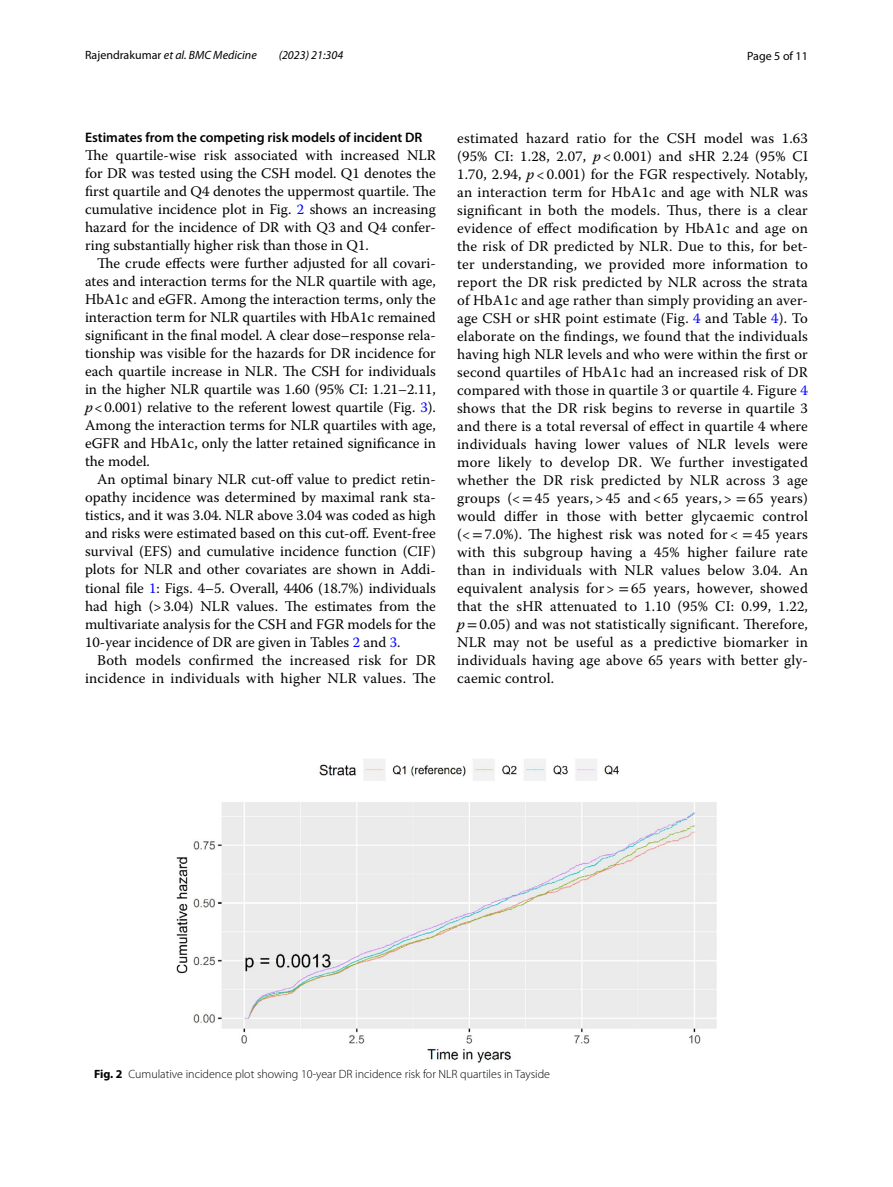
<style>
.page{position:relative;width:893px;height:1187px;background:#fff}
.page>*{position:absolute;margin:0;border:0;box-sizing:border-box;transform-origin:0 0}
.t1{font:14.7px/18px "Warnock Pro";letter-spacing:.005em;color:#000;text-align:justify}
.t2{font:600 13.8px "Myriad Pro";color:#000}
.t3{font:300 12px "Myriad Pro";color:#000}
.t4{font:italic 12px "Myriad Pro";color:#000}
.t5{font:12px "Myriad Pro";color:#000}
.s1{font-style:normal}
.s2{color:#00f}
.s3{font-style:italic}
.s4{font-family:"STIX"}
.s5{font-weight:700}
</style>
<div class="page">
<img style="left:176px;top:759px;width:541px;height:303px">
<p class="t4" style="left:85px;top:48px;width:173px"><span class="s1">Rajendrakumar</span> et al. BMC Medicine</p>
<p class="t4" style="left:279px;top:48px;width:66px">(2023) 21:304</p>
<p class="t5" style="left:747px;top:48px;width:62px">Page 5 of 11</p>
<p class="t2" style="left:85px;top:129px;width:339px">Estimates from the competing risk models of incident DR</p>
<p class="t1" style="left:85px;top:146px;width:352px">The quartile-wise risk associated with increased NLR for DR was tested using the CSH model. Q1 denotes the first quartile and Q4 denotes the uppermost quartile. The cumulative incidence plot in Fig. <span class="s2">2</span> shows an increasing hazard for the incidence of DR with Q3 and Q4 confer&shy;ring substantially higher risk than those in Q1.</p>
<p class="t1" style="left:85px;top:254px;width:352px;text-indent:12px">The crude effects were further adjusted for all covari&shy;ates and interaction terms for the NLR quartile with age, HbA1c and eGFR. Among the interaction terms, only the interaction term for NLR quartiles with HbA1c remained significant in the final model. A clear dose–response rela&shy;tionship was visible for the hazards for DR incidence for each quartile increase in NLR. The CSH for individuals in the higher NLR quartile was 1.60 (95% CI: 1.21–2.11, <span class="s3">p</span>&lt;0.001) relative to the referent lowest quartile (Fig. <span class="s2">3</span>).<br>Among the interaction terms for NLR quartiles with age, eGFR and HbA1c, only the latter retained significance in the model.</p>
<p class="t1" style="left:85px;top:470px;width:352px;text-indent:12px">An optimal binary NLR cut-off value to predict retin&shy;opathy incidence was determined by maximal rank sta&shy;tistics, and it was 3.04. NLR above 3.04 was coded as high and risks were estimated based on this cut-off. Event-free survival (EFS) and cumulative incidence function (CIF) plots for NLR and other covariates are shown in Addi&shy;tional file <span class="s2">1</span>: Figs. 4–5. Overall, 4406 (18.7%) individuals had high (&gt;3.04) NLR values. The estimates from the multivariate analysis for the CSH and FGR models for the 10-year incidence of DR are given in Tables <span class="s2">2</span> and <span class="s2">3</span>.</p>
<p class="t1" style="left:85px;top:650px;width:352px;text-align:right">Both models confirmed the increased risk for DR incidence in individuals with higher NLR values. The</p>
<p class="t1" style="left:457px;top:128px;width:352px">estimated hazard ratio for the CSH model was 1.63 (95% CI: 1.28, 2.07, <span class="s3">p</span> &lt; 0.001) and sHR 2.24 (95% CI 1.70, 2.94, <span class="s3">p</span> &lt; 0.001) for the FGR respectively. Notably, an interaction term for HbA1c and age with NLR was significant in both the models. Thus, there is a clear evidence of effect modification by HbA1c and age on the risk of DR predicted by NLR. Due to this, for bet&shy;ter understanding, we provided more information to report the DR risk predicted by NLR across the strata of HbA1c and age rather than simply providing an aver&shy;age CSH or sHR point estimate (Fig. <span class="s2">4</span> and Table <span class="s2">4</span>). To elaborate on the findings, we found that the individuals having high NLR levels and who were within the first or second quartiles of HbA1c had an increased risk of DR compared with those in quartile 3 or quartile 4. Figure <span class="s2">4 </span>shows that the DR risk begins to reverse in quartile 3 and there is a total reversal of effect in quartile 4 where individuals having lower values of NLR levels were more likely to develop DR. We further investigated whether the DR risk predicted by NLR across 3 age groups (&lt;<span class="s4">=</span>45 years, &gt; 45 and &lt; 65 years, &gt; <span class="s4">=</span>65 years) would differ in those with better glycaemic control (&lt;<span class="s4">=</span>7.0%). The highest risk was noted for &lt; <span class="s4">=</span>45 years with this subgroup having a 45% higher failure rate than in individuals with NLR values below 3.04. An equivalent analysis for &gt; <span class="s4">=</span>65 years, however, showed that the sHR attenuated to 1.10 (95% CI: 0.99, 1.22, <span class="s3">p</span><span class="s4">=</span>0.05) and was not statistically significant. Therefore, NLR may not be useful as a predictive biomarker in individuals having age above 65 years with better gly&shy;caemic control.</p>
<p class="t3" style="left:94px;top:1067px;width:457px"><span class="s5">Fig. 2</span> Cumulative incidence plot showing 10-year DR incidence risk for NLR quartiles in Tayside</p>
</div>
